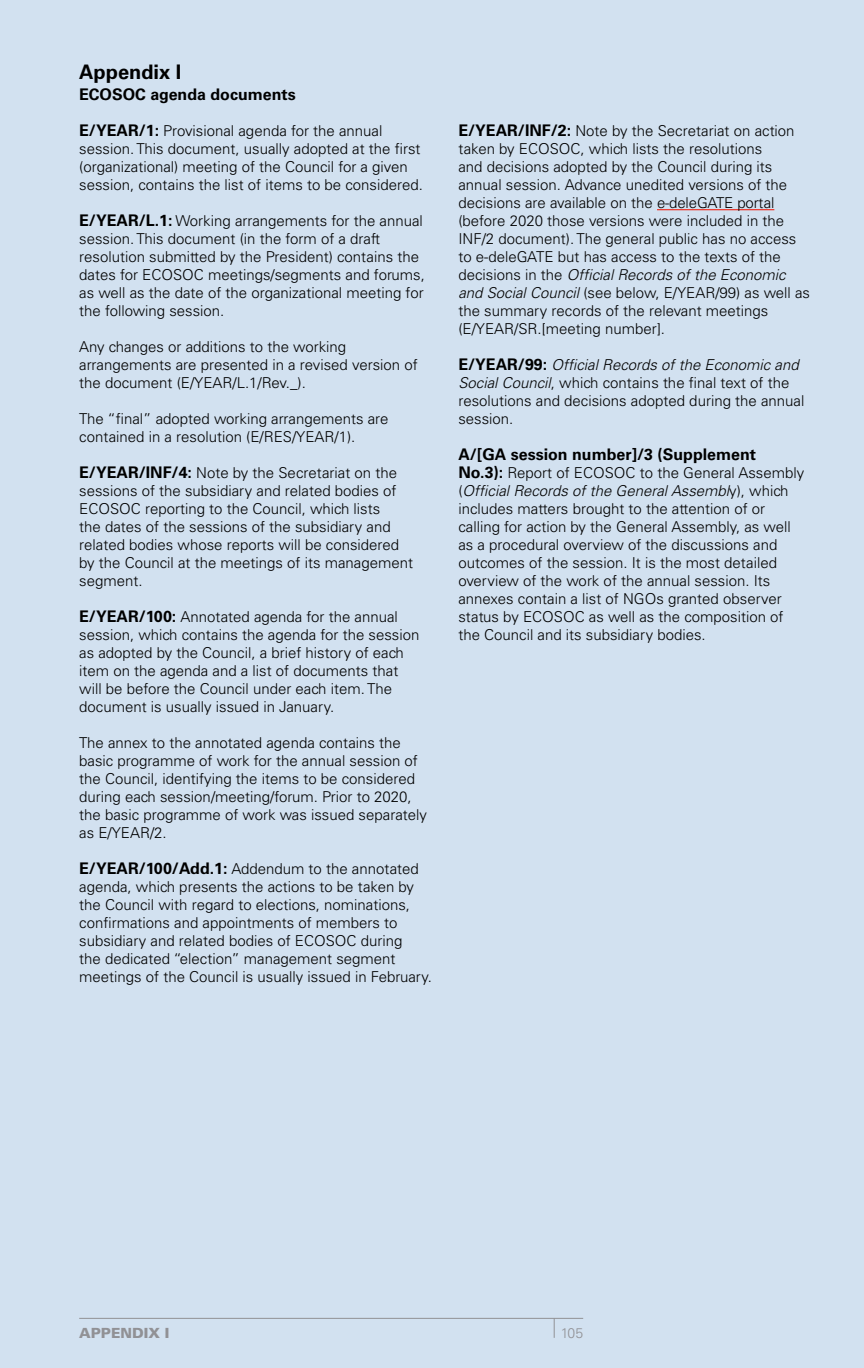
<style>
.page{position:relative;width:864px;height:1368px;background:#d2e1f0}
.page>*{position:absolute;margin:0;border:0;box-sizing:border-box;transform-origin:0 0}
.t1{font:700 20px "Univers";color:#000}
.t2{font:700 16px "Univers";color:#000}
.t3{font:300 15px/18px "Univers";color:#000}
.t4{font:900 14px "Univers";color:#919195}
.t5{font:300 14px "Univers";color:#919195}
.s1{font-weight:700;font-size:16px}
.s2{font-style:italic}
</style>
<div class="page">
<hr style="left:657px;top:209px;width:117px;height:1px;background:#ee3124">
<hr style="left:79px;top:1318px;width:504px;height:1px;background:#919195">
<svg style="left:554px;top:1319px;width:1px;height:19px"></svg>
<h1 class="t1" style="left:79px;top:60px;width:104px">Appendix I</h1>
<p class="t2" style="left:79px;top:85px;width:218px">ECOSOC agenda documents</p>
<p class="t3" style="left:79px;top:122px;width:345px"><span class="s1">E/YEAR/1:</span> Provisional agenda for the annual session. This document, usually adopted at the first (organizational) meeting of the Council for a given session, contains the list of items to be considered.</p>
<p class="t3" style="left:79px;top:212px;width:347px"><span class="s1">E/YEAR/L.1:</span> Working arrangements for the annual session. This document (in the form of a draft resolution submitted by the President) contains the dates for ECOSOC meetings/segments and forums, as well as the date of the organizational meeting for the following session.</p>
<p class="t3" style="left:79px;top:338px;width:340px">Any changes or additions to the working arrangements are presented in a revised version of the document (E/YEAR/L.1/Rev._).</p>
<p class="t3" style="left:79px;top:410px;width:311px">The “final” adopted working arrangements are contained in a resolution (E/RES/YEAR/1).</p>
<p class="t3" style="left:79px;top:464px;width:335px"><span class="s1">E/YEAR/INF/4:</span> Note by the Secretariat on the sessions of the subsidiary and related bodies of ECOSOC reporting to the Council, which lists<br>the dates of the sessions of the subsidiary and related bodies whose reports will be considered by the Council at the meetings of its management segment.</p>
<p class="t3" style="left:79px;top:608px;width:342px"><span class="s1">E/YEAR/100:</span> Annotated agenda for the annual session, which contains the agenda for the session as adopted by the Council, a brief history of each item on the agenda and a list of documents that will be before the Council under each item. The document is usually issued in January.</p>
<p class="t3" style="left:79px;top:734px;width:349px">The annex to the annotated agenda contains the basic programme of work for the annual session of the Council, identifying the items to be considered during each session/meeting/forum. Prior to 2020, the basic programme of work was issued separately as E/YEAR/2.</p>
<p class="t3" style="left:79px;top:860px;width:354px"><span class="s1">E/YEAR/100/Add.1:</span> Addendum to the annotated agenda, which presents the actions to be taken by the Council with regard to elections, nominations, confirmations and appointments of members to subsidiary and related bodies of ECOSOC during<br>the dedicated “election” management segment meetings of the Council is usually issued in February.</p>
<p class="t3" style="left:458px;top:122px;width:353px"><span class="s1">E/YEAR/INF/2:</span> Note by the Secretariat on action taken by ECOSOC, which lists the resolutions<br>and decisions adopted by the Council during its annual session. Advance unedited versions of the decisions are available on the e-deleGATE portal (before 2020 those versions were included in the INF/2 document). The general public has no access to e-deleGATE but has access to the texts of the decisions in the <span class="s2">Official Records of the Economic and Social Council</span> (see below, E/YEAR/99) as well as the summary records of the relevant meetings (E/YEAR/SR.[meeting number].</p>
<p class="t3" style="left:458px;top:356px;width:347px"><span class="s1">E/YEAR/99:</span> <span class="s2">Official Records of the Economic and Social Council</span>, which contains the final text of the resolutions and decisions adopted during the annual session.</p>
<p class="t2" style="left:458px;top:445px;width:299px">A/[GA session number]/3 (Supplement</p>
<p class="t3" style="left:458px;top:464px;width:347px"><span class="s1">No.3):</span> Report of ECOSOC to the General Assembly (<span class="s2">Official Records of the General Assembl</span>y), which includes matters brought to the attention of or calling for action by the General Assembly, as well as a procedural overview of the discussions and outcomes of the session. It is the most detailed overview of the work of the annual session. Its annexes contain a list of NGOs granted observer status by ECOSOC as well as the composition of the Council and its subsidiary bodies.</p>
<p class="t4" style="left:79px;top:1324px;width:92px">APPENDIX I</p>
<p class="t5" style="left:561px;top:1324px;width:24px">105</p>
</div>
